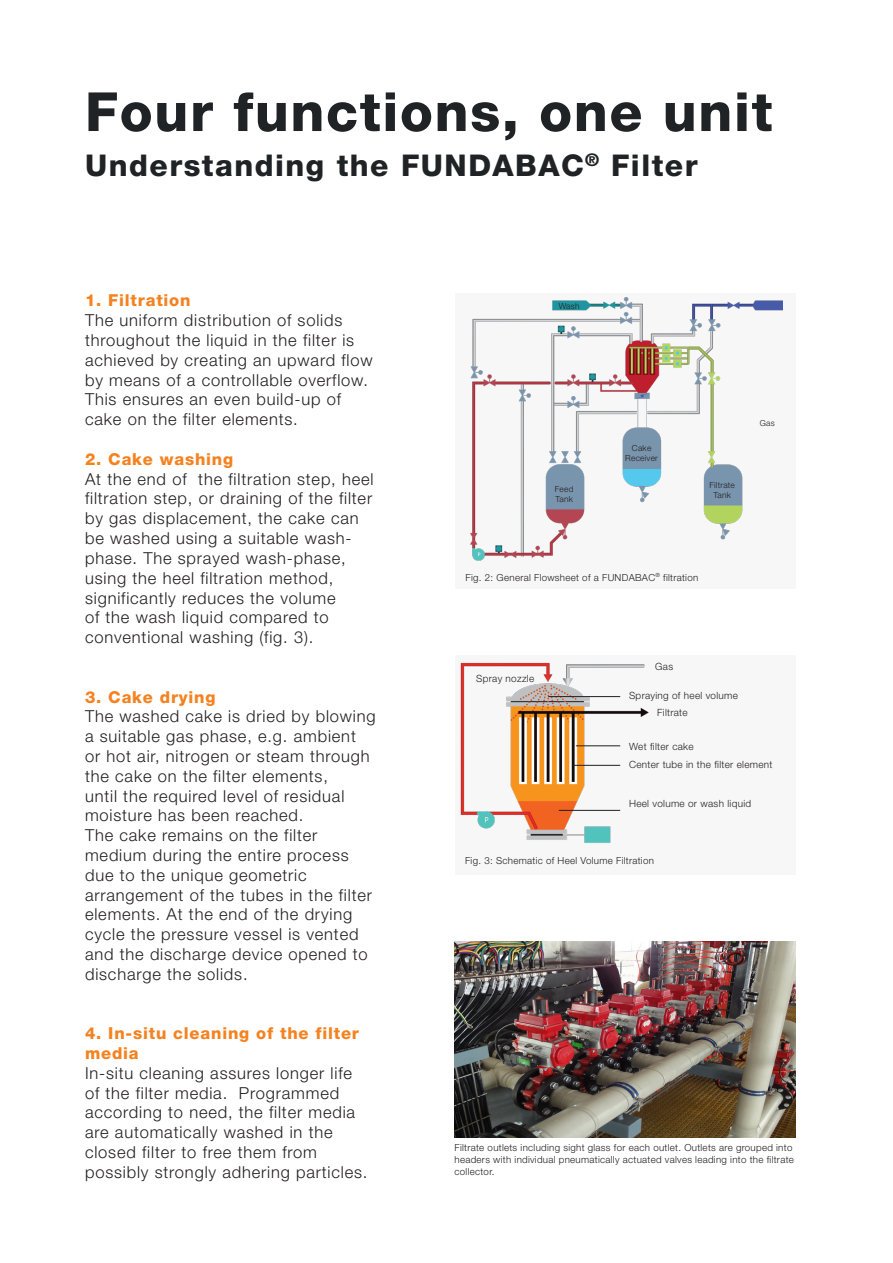
<style>
.page{position:relative;width:893px;height:1263px;background:#fff}
.page>*{position:absolute;margin:0;border:0;box-sizing:border-box;transform-origin:0 0}
.t1{font:800 54px "Helvetica Neue";letter-spacing:.03em;color:#1f2325}
.t2{font:800 30px "Helvetica Neue";letter-spacing:.05em;color:#1f2325}
.t3{font:300 16.5px/19.8px "Helvetica Neue";letter-spacing:.05em;color:#231f20}
.t4{font:800 16.5px/19.8px "Helvetica Neue";letter-spacing:.05em;color:#f58220}
.t5{font:300 9.9px "Helvetica Neue";letter-spacing:.03em;color:#231f20}
.t6{font:300 9.75px/11.7px "Helvetica Neue";letter-spacing:.03em;color:#231f20}
.t7{font:300 8.4px/10.1px "Helvetica Neue";letter-spacing:.03em;color:#231f20;text-align:center}
</style>
<div class="page">
<img style="left:455px;top:941px;width:340px;height:196px">
<div style="left:455px;top:655px;width:340px;height:220px;background:#f7f7f8"></div>
<img style="left:460px;top:663px;width:189px;height:180px">
<hr style="left:548px;top:696px;width:72px;height:1px;background:#231f20">
<hr style="left:576px;top:745px;width:44px;height:1px;background:#231f20">
<hr style="left:573px;top:765px;width:47px;height:1px;background:#231f20">
<hr style="left:559px;top:810px;width:61px;height:1px;background:#231f20">
<div style="left:455px;top:293px;width:340px;height:296px;background:#f7f7f8"></div>
<img style="left:470px;top:298px;width:312px;height:262px">
<p class="t1" style="left:85px;top:80px;width:689px">Four functions, one unit</p>
<p class="t2" style="left:85px;top:147px;width:614px">Understanding the FUNDABAC<sup>®</sup> Filter</p>
<p class="t4" style="left:85px;top:291px;width:107px">1. Filtration</p>
<p class="t3" style="left:85px;top:310px;width:289px">The uniform distribution of solids throughout the liquid in the filter is achieved by creating an upward flow by means of a controllable overflow.<br>This ensures an even build-up of cake on the filter elements.</p>
<p class="t4" style="left:85px;top:449px;width:150px">2. Cake washing</p>
<p class="t3" style="left:85px;top:469px;width:290px">At the end of the filtration step, heel filtration step, or draining of the filter by gas displacement, the cake can be washed using a suitable wash&shy;phase. The sprayed wash-phase, using the heel filtration method, significantly reduces the volume<br>of the wash liquid compared to conventional washing (fig. 3).</p>
<p class="t4" style="left:85px;top:687px;width:132px">3. Cake drying</p>
<p class="t3" style="left:85px;top:706px;width:292px">The washed cake is dried by blowing a suitable gas phase, e.g. ambient<br>or hot air, nitrogen or steam through the cake on the filter elements,<br>until the required level of residual moisture has been reached.</p>
<p class="t3" style="left:85px;top:825px;width:288px">The cake remains on the filter medium during the entire process due to the unique geometric arrangement of the tubes in the filter elements. At the end of the drying cycle the pressure vessel is vented and the discharge device opened to discharge the solids.</p>
<p class="t4" style="left:85px;top:1023px;width:275px">4. In-situ cleaning of the filter media</p>
<p class="t3" style="left:85px;top:1063px;width:284px">In-situ cleaning assures longer life of the filter media. Programmed according to need, the filter media are automatically washed in the closed filter to free them from possibly strongly adhering particles.</p>
<p class="t7" style="left:559px;top:301px;width:22px">Wash</p>
<p class="t7" style="left:555px;top:484px;width:20px;text-align:left">Feed<br>Tank</p>
<p class="t7" style="left:625px;top:442px;width:34px">Cake<br>Receiver</p>
<p class="t7" style="left:709px;top:480px;width:27px">Filtrate<br>Tank</p>
<p class="t7" style="left:760px;top:418px;width:17px">Gas</p>
<p class="t6" style="left:466px;top:571px;width:234px">Fig. 2: General Flowsheet of a FUNDABAC<sup>®</sup> filtration</p>
<p class="t5" style="left:476px;top:672px;width:60px">Spray nozzle</p>
<p class="t5" style="left:655px;top:660px;width:19px">Gas</p>
<p class="t5" style="left:629px;top:689px;width:110px">Spraying of heel volume</p>
<p class="t5" style="left:657px;top:707px;width:32px">Filtrate</p>
<p class="t5" style="left:629px;top:740px;width:66px">Wet filter cake</p>
<p class="t5" style="left:629px;top:759px;width:145px">Center tube in the filter element</p>
<p class="t5" style="left:629px;top:797px;width:124px">Heel volume or wash liquid</p>
<p class="t6" style="left:465px;top:854px;width:190px">Fig. 3: Schematic of Heel Volume Filtration</p>
<p class="t6" style="left:455px;top:1142px;width:341px">Filtrate outlets including sight glass for each outlet. Outlets are grouped into headers with individual pneumatically actuated valves leading into the filtrate collector.</p>
</div>
